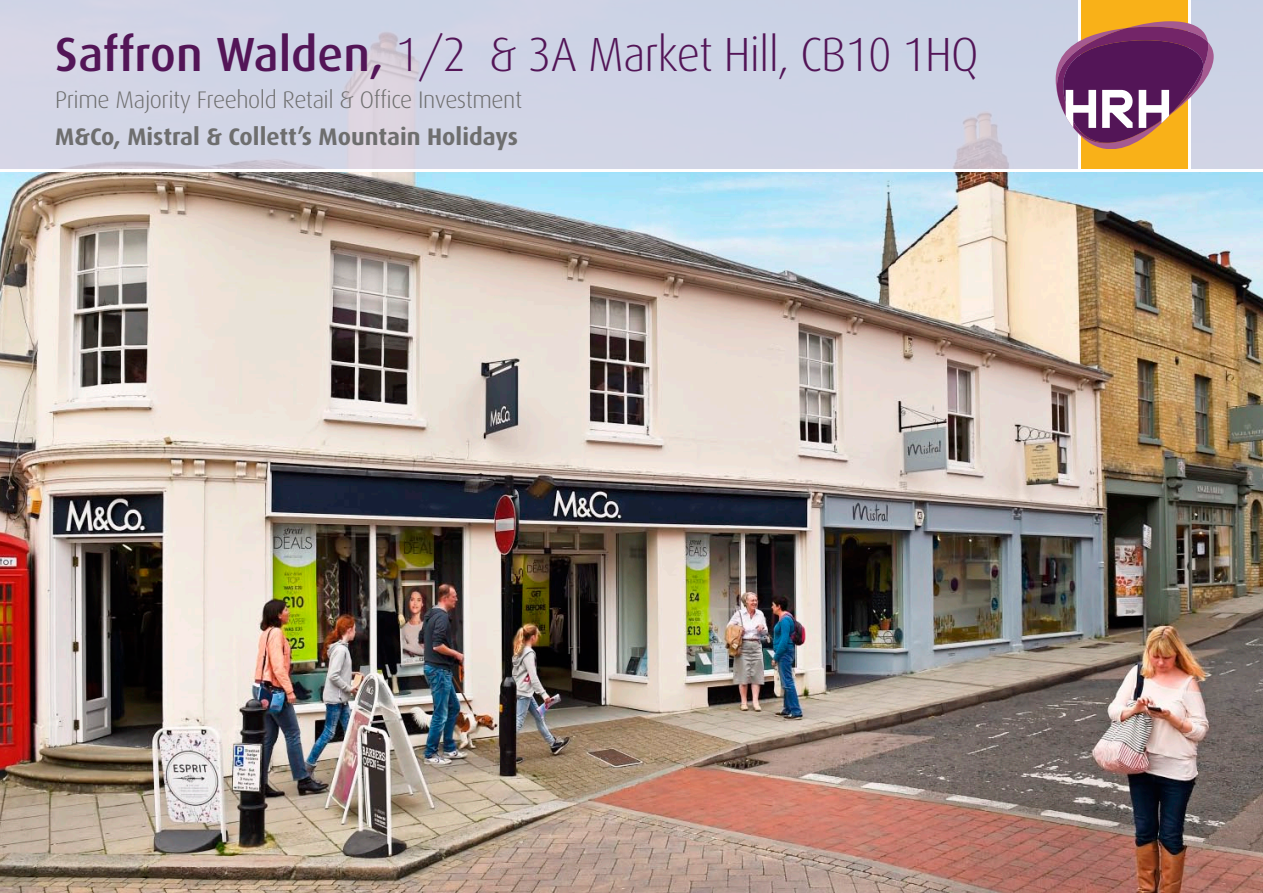
<style>
.page{position:relative;width:1263px;height:893px;background:#fff}
.page>*{position:absolute;margin:0;border:0;box-sizing:border-box;transform-origin:0 0}
.t1{font:300 48px "Dax";letter-spacing:-.02em;color:#531557;scale:.96 1}
.t2{font:300 24px "Dax";letter-spacing:-.02em;color:#6e6e6e}
.t3{font:700 24px "Dax";color:#6e6e6e}
.s1{font-weight:500}
</style>
<div class="page">
<img style="left:0;top:172px;width:1263px;height:721px">
<div style="left:0;top:0;width:1263px;height:170px;background:#cfd3e5"></div>
<div style="left:1078px;top:0;width:110px;height:170px;background:#f9b118"></div>
<hr style="left:0;top:169px;width:1263px;height:2px;background:#fff">
<hr style="left:1078px;top:0;width:2px;height:170px;background:#fff">
<hr style="left:1188px;top:0;width:3px;height:170px;background:#fff">
<svg style="left:1056px;top:21px;width:157px;height:128px"></svg>
<h1 class="t1" style="left:55px;top:28px;width:963px"><span class="s1">Saffron Walden,</span> 1/2 &amp; 3A Market Hill, CB10 1HQ</h1>
<p class="t2" style="left:55px;top:87px;width:468px">Prime Majority Freehold Retail &amp; Office Investment</p>
<p class="t3" style="left:55px;top:123px;width:464px">M&amp;Co, Mistral &amp; Collett’s Mountain Holidays</p>
</div>
